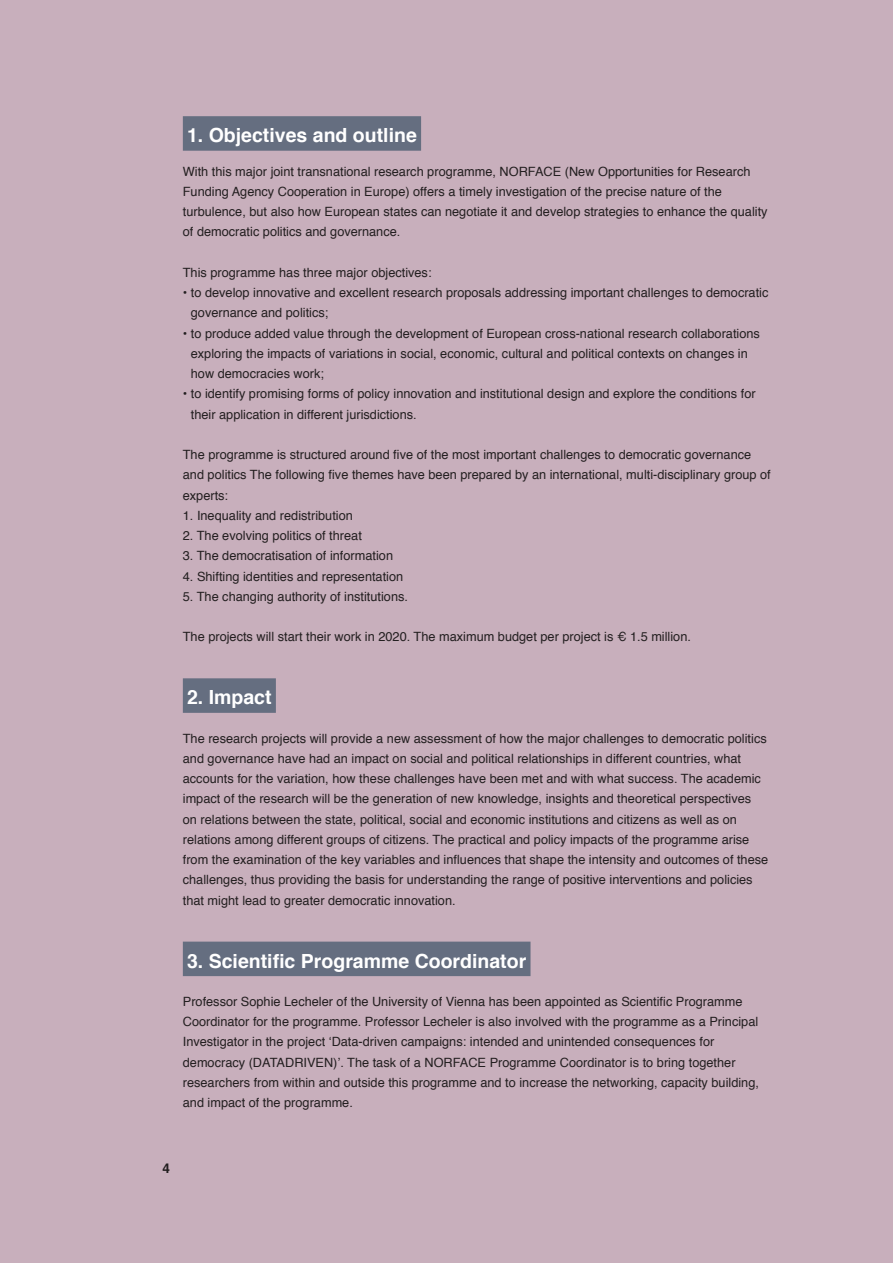
<style>
.page{position:relative;width:893px;height:1263px;background:#c8afbc}
.page>*{position:absolute;margin:0;border:0;box-sizing:border-box;transform-origin:0 0}
.kopvraag_zwart{font:700 19.5px "Helvetica";color:#fff}
.t1{font:700 13.5px "Helvetica";color:#231f20}
.tekst_zwart{font:12.75px/20.2px "Helvetica";color:#231f20}
</style>
<div class="page">
<div style="left:183px;top:116px;width:238px;height:35px;background:#656e80"></div>
<div style="left:183px;top:678px;width:93px;height:35px;background:#656e80"></div>
<div style="left:183px;top:942px;width:347px;height:34px;background:#656e80"></div>
<p class="kopvraag_zwart" style="left:187px;top:120px;width:231px">1. Objectives and outline</p>
<p class="tekst_zwart" style="left:183px;top:161px;width:586px">With this major joint transnational research programme, NORFACE (New Opportunities for Research Funding Agency Cooperation in Europe) offers a timely investigation of the precise nature of the turbulence, but also how European states can negotiate it and develop strategies to enhance the quality of democratic politics and governance.</p>
<p class="tekst_zwart" style="left:183px;top:263px;width:250px">This programme has three major objectives:</p>
<p class="tekst_zwart" style="left:191px;top:283px;width:579px;text-indent:-8px">• to develop innovative and excellent research proposals addressing important challenges to democratic governance and politics;</p>
<p class="tekst_zwart" style="left:191px;top:323px;width:571px;text-indent:-8px">• to produce added value through the development of European cross-national research collaborations exploring the impacts of variations in social, economic, cultural and political contexts on changes in how democracies work;</p>
<p class="tekst_zwart" style="left:191px;top:384px;width:566px;text-indent:-8px">• to identify promising forms of policy innovation and institutional design and explore the conditions for their application in different jurisdictions.</p>
<p class="tekst_zwart" style="left:183px;top:445px;width:589px">The programme is structured around five of the most important challenges to democratic governance and politics The following five themes have been prepared by an international, multi-disciplinary group of experts:</p>
<p class="tekst_zwart" style="left:183px;top:506px;width:172px">1. Inequality and redistribution</p>
<p class="tekst_zwart" style="left:183px;top:526px;width:181px">2. The evolving politics of threat</p>
<p class="tekst_zwart" style="left:183px;top:546px;width:212px">3. The democratisation of information</p>
<p class="tekst_zwart" style="left:183px;top:566px;width:222px">4. Shifting identities and representation</p>
<p class="tekst_zwart" style="left:183px;top:587px;width:227px">5. The changing authority of institutions.</p>
<p class="tekst_zwart" style="left:183px;top:627px;width:510px">The projects will start their work in 2020. The maximum budget per project is € 1.5 million.</p>
<p class="kopvraag_zwart" style="left:187px;top:682px;width:86px">2. Impact</p>
<p class="tekst_zwart" style="left:183px;top:728px;width:587px">The research projects will provide a new assessment of how the major challenges to democratic politics and governance have had an impact on social and political relationships in different countries, what accounts for the variation, how these challenges have been met and with what success. The academic impact of the research will be the generation of new knowledge, insights and theoretical perspectives on relations between the state, political, social and economic institutions and citizens as well as on relations among different groups of citizens. The practical and policy impacts of the programme arise from the examination of the key variables and influences that shape the intensity and outcomes of these challenges, thus providing the basis for understanding the range of positive interventions and policies that might lead to greater democratic innovation.</p>
<p class="kopvraag_zwart" style="left:187px;top:945px;width:341px">3. Scientific Programme Coordinator</p>
<p class="tekst_zwart" style="left:183px;top:992px;width:578px">Professor Sophie Lecheler of the University of Vienna has been appointed as Scientific Programme Coordinator for the programme. Professor Lecheler is also involved with the programme as a Principal Investigator in the project ‘Data-driven campaigns: intended and unintended consequences for democracy (DATADRIVEN)’. The task of a NORFACE Programme Coordinator is to bring together researchers from within and outside this programme and to increase the networking, capacity building, and impact of the programme.</p>
<p class="t1" style="left:163px;top:1157px;width:9px">4</p>
</div>
